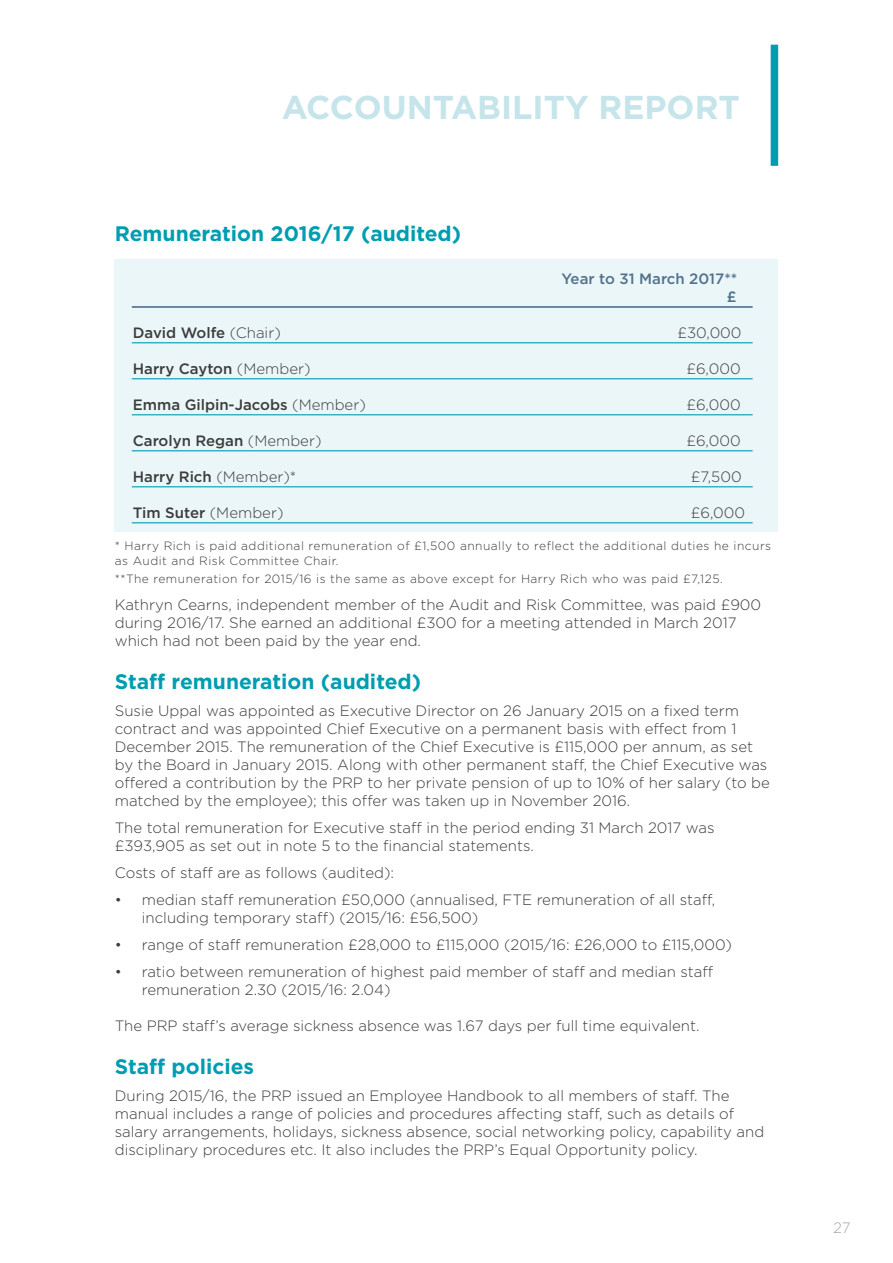
<style>
.page{position:relative;width:893px;height:1263px;background:#fff}
.page>*{position:absolute;margin:0;border:0;box-sizing:border-box;transform-origin:0 0}
.t1{font:700 33px "Gotham";color:#c5e5eb}
.t2{font:700 21px "Gotham";color:#009db1}
.t3{font:300 15px/18px "Gotham";color:#3c3c3b}
.t4{font:500 15px "Gotham";color:#3c3c3b}
.t5{font:500 15px/18px "Gotham";color:#52728b;text-align:right}
.t6{font:300 15px "Gotham";color:#a8a8a7}
.t7{font:300 12px/14.4px "Gotham";letter-spacing:.04em;color:#3c3c3b}
.s1{font-weight:300}
</style>
<div class="page">
<div style="left:115px;top:259px;width:663px;height:272px;background:#ebf6f9"></div>
<div style="left:771px;top:45px;width:7px;height:121px;background:#009db1"></div>
<hr style="left:132px;top:306px;width:621px;height:2px;background:#416681">
<hr style="left:132px;top:342px;width:621px;height:1px;background:#009db1">
<hr style="left:132px;top:378px;width:621px;height:1px;background:#009db1">
<hr style="left:132px;top:414px;width:621px;height:1px;background:#009db1">
<hr style="left:132px;top:450px;width:621px;height:1px;background:#009db1">
<hr style="left:132px;top:486px;width:621px;height:1px;background:#009db1">
<hr style="left:132px;top:522px;width:621px;height:1px;background:#009db1">
<h1 class="t1" style="left:282px;top:88px;width:460px">ACCOUNTABILITY REPORT</h1>
<h2 class="t2" style="left:115px;top:221px;width:348px">Remuneration 2016/17 (audited)</h2>
<p class="t5" style="left:562px;top:269px;width:177px">Year to 31 March 2017** £</p>
<p class="t4" style="left:133px;top:324px;width:150px">David Wolfe <span class="s1">(Chair)</span></p>
<p class="t3" style="left:677px;top:323px;width:66px">£30,000</p>
<p class="t4" style="left:133px;top:360px;width:179px">Harry Cayton <span class="s1">(Member)</span></p>
<p class="t3" style="left:686px;top:359px;width:56px">£6,000</p>
<p class="t4" style="left:133px;top:396px;width:234px">Emma Gilpin-Jacobs <span class="s1">(Member)</span></p>
<p class="t3" style="left:686px;top:395px;width:56px">£6,000</p>
<p class="t4" style="left:133px;top:432px;width:190px">Carolyn Regan <span class="s1">(Member)</span></p>
<p class="t3" style="left:686px;top:431px;width:56px">£6,000</p>
<p class="t4" style="left:133px;top:468px;width:165px">Harry Rich <span class="s1">(Member)*</span></p>
<p class="t3" style="left:691px;top:467px;width:52px">£7,500</p>
<p class="t4" style="left:133px;top:504px;width:152px">Tim Suter <span class="s1">(Member)</span></p>
<p class="t3" style="left:691px;top:503px;width:56px">£6,000</p>
<p class="t7" style="left:115px;top:539px;width:658px">* Harry Rich is paid additional remuneration of £1,500 annually to reflect the additional duties he incurs as Audit and Risk Committee Chair.</p>
<p class="t7" style="left:115px;top:571px;width:609px">**The remuneration for 2015/16 is the same as above except for Harry Rich who was paid £7,125.</p>
<p class="t3" style="left:115px;top:595px;width:648px">Kathryn Cearns, independent member of the Audit and Risk Committee, was paid £900 during 2016/17. She earned an additional £300 for a meeting attended in March 2017 which had not been paid by the year end.</p>
<h2 class="t2" style="left:115px;top:669px;width:308px">Staff remuneration (audited)</h2>
<p class="t3" style="left:115px;top:701px;width:657px">Susie Uppal was appointed as Executive Director on 26 January 2015 on a fixed term contract and was appointed Chief Executive on a permanent basis with effect from 1<br>December 2015. The remuneration of the Chief Executive is £115,000 per annum, as set by the Board in January 2015. Along with other permanent staff, the Chief Executive was offered a contribution by the PRP to her private pension of up to 10% of her salary (to be matched by the employee); this offer was taken up in November 2016.</p>
<p class="t3" style="left:115px;top:818px;width:601px">The total remuneration for Executive staff in the period ending 31 March 2017 was £393,905 as set out in note 5 to the financial statements.</p>
<p class="t3" style="left:115px;top:863px;width:281px">Costs of staff are as follows (audited):</p>
<p class="t3" style="left:142px;top:890px;width:575px;text-indent:-27px">• median staff remuneration £50,000 (annualised, FTE remuneration of all staff, including temporary staff) (2015/16: £56,500)</p>
<p class="t3" style="left:115px;top:935px;width:619px">• range of staff remuneration £28,000 to £115,000 (2015/16: £26,000 to £115,000)</p>
<p class="t3" style="left:142px;top:962px;width:573px;text-indent:-27px">• ratio between remuneration of highest paid member of staff and median staff remuneration 2.30 (2015/16: 2.04)</p>
<p class="t3" style="left:115px;top:1016px;width:586px">The PRP staff’s average sickness absence was 1.67 days per full time equivalent.</p>
<h2 class="t2" style="left:115px;top:1055px;width:141px">Staff policies</h2>
<p class="t3" style="left:115px;top:1087px;width:651px">During 2015/16, the PRP issued an Employee Handbook to all members of staff. The manual includes a range of policies and procedures affecting staff, such as details of salary arrangements, holidays, sickness absence, social networking policy, capability and disciplinary procedures etc. It also includes the PRP’s Equal Opportunity policy.</p>
<p class="t6" style="left:833px;top:1219px;width:19px">27</p>
</div>
